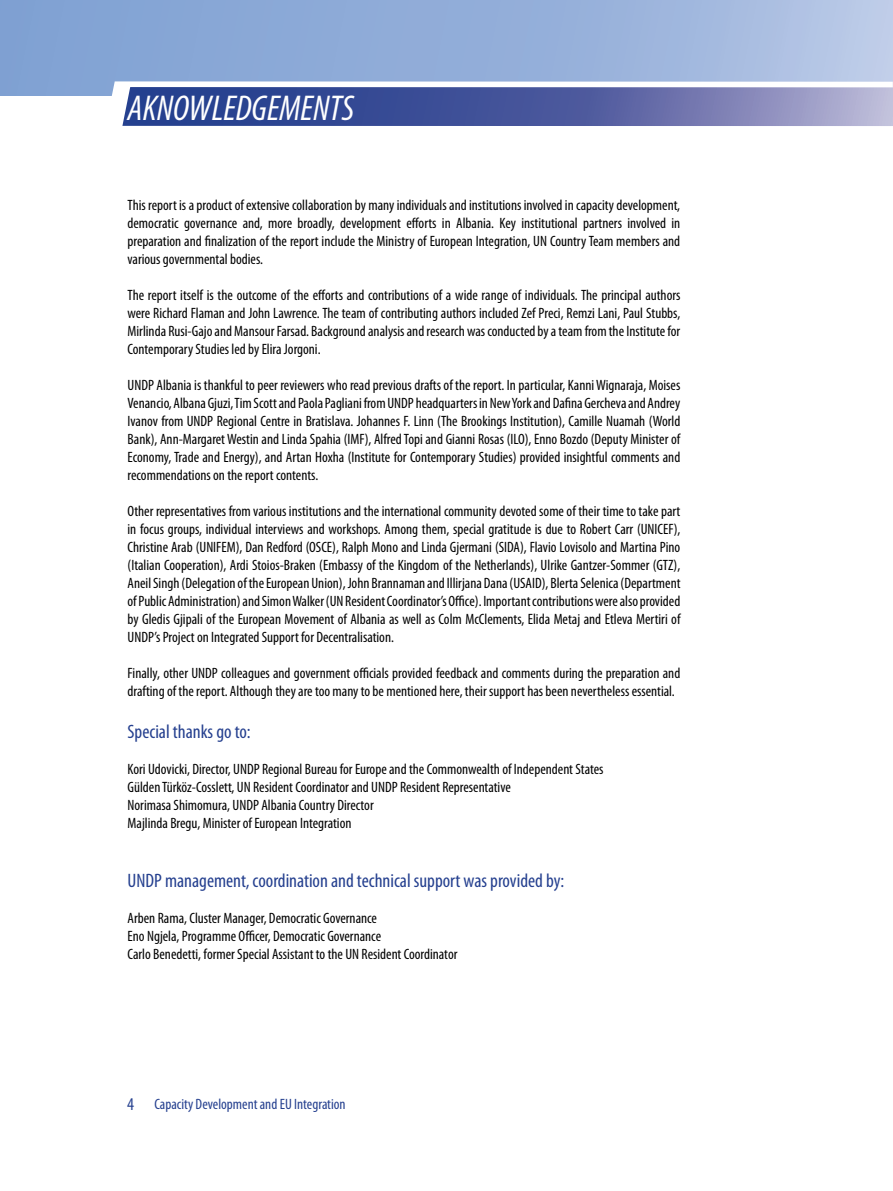
<style>
.page{position:relative;width:893px;height:1191px;background:#fff}
.page>*{position:absolute;margin:0;border:0;box-sizing:border-box;transform-origin:0 0}
.t1{font:italic condensed 36px "Myriad Pro";color:#fff}
.t2{font:condensed 19.5px "Myriad Pro";color:#25408f}
.t3{font:condensed 15px/18px "Myriad Pro";color:#000;text-align:justify}
.t4{font:condensed 15px "Myriad Pro";color:#25408f}
.s1{font-size:18px}
</style>
<div class="page">
<svg style="left:0;top:0;width:893px;height:96px;background:#95afda"></svg>
<svg style="left:106px;top:81px;width:787px;height:45px;background:#6d79b0"></svg>
<div style="left:0;top:96px;width:122px;height:34px;background:#fff"></div>
<h1 class="t1" style="left:128px;top:94px;width:228px">AKNOWLEDGEMENTS</h1>
<p class="t3" style="left:128px;top:197px;width:554px">This report is a product of extensive collaboration by many individuals and institutions involved in capacity development, democratic governance and, more broadly, development efforts in Albania. Key institutional partners involved in preparation and finalization of the report include the Ministry of European Integration, UN Country Team members and various governmental bodies.</p>
<p class="t3" style="left:128px;top:287px;width:554px">The report itself is the outcome of the efforts and contributions of a wide range of individuals. The principal authors were Richard Flaman and John Lawrence. The team of contributing authors included Zef Preci, Remzi Lani, Paul Stubbs, Mirlinda Rusi-Gajo and Mansour Farsad. Background analysis and research was conducted by a team from the Institute for Contemporary Studies led by Elira Jorgoni.</p>
<p class="t3" style="left:128px;top:377px;width:554px">UNDP Albania is thankful to peer reviewers who read previous drafts of the report. In particular, Kanni Wignaraja, Moises Venancio, Albana Gjuzi, Tim Scott and Paola Pagliani from UNDP headquarters in New York and Dafina Gercheva and Andrey Ivanov from UNDP Regional Centre in Bratislava. Johannes F. Linn (The Brookings Institution), Camille Nuamah (World Bank), Ann-Margaret Westin and Linda Spahia (IMF), Alfred Topi and Gianni Rosas (ILO), Enno Bozdo (Deputy Minister of Economy, Trade and Energy), and Artan Hoxha (Institute for Contemporary Studies) provided insightful comments and recommendations on the report contents.</p>
<p class="t3" style="left:128px;top:503px;width:554px">Other representatives from various institutions and the international community devoted some of their time to take part in focus groups, individual interviews and workshops. Among them, special gratitude is due to Robert Carr (UNICEF), Christine Arab (UNIFEM), Dan Redford (OSCE), Ralph Mono and Linda Gjermani (SIDA), Flavio Lovisolo and Martina Pino (Italian Cooperation), Ardi Stoios-Braken (Embassy of the Kingdom of the Netherlands), Ulrike Gantzer-Sommer (GTZ), Aneil Singh (Delegation of the European Union), John Brannaman and Illirjana Dana (USAID), Blerta Selenica (Department of Public Administration) and Simon Walker (UN Resident Coordinator’s Office). Important contributions were also provided by Gledis Gjipali of the European Movement of Albania as well as Colm McClements, Elida Metaj and Etleva Mertiri of UNDP’s Project on Integrated Support for Decentralisation.</p>
<p class="t3" style="left:128px;top:665px;width:554px">Finally, other UNDP colleagues and government officials provided feedback and comments during the preparation and drafting of the report. Although they are too many to be mentioned here, their support has been nevertheless essential.</p>
<h2 class="t2" style="left:128px;top:724px;width:125px">Special thanks go to:</h2>
<p class="t3" style="left:128px;top:760px;width:477px;text-align:left">Kori Udovicki, Director, UNDP Regional Bureau for Europe and the Commonwealth of Independent States Gülden Türköz-Cosslett, UN Resident Coordinator and UNDP Resident Representative<br>Norimasa Shimomura, UNDP Albania Country Director<br>Majlinda Bregu, Minister of European Integration</p>
<h2 class="t2" style="left:128px;top:873px;width:438px">UNDP management, coordination and technical support was provided by:</h2>
<p class="t3" style="left:128px;top:910px;width:331px;text-align:left">Arben Rama, Cluster Manager, Democratic Governance<br>Eno Ngjela, Programme Officer, Democratic Governance<br>Carlo Benedetti, former Special Assistant to the UN Resident Coordinator</p>
<p class="t4" style="left:127px;top:1098px;width:220px"><span class="s1">4</span> Capacity Development and EU Integration</p>
</div>
